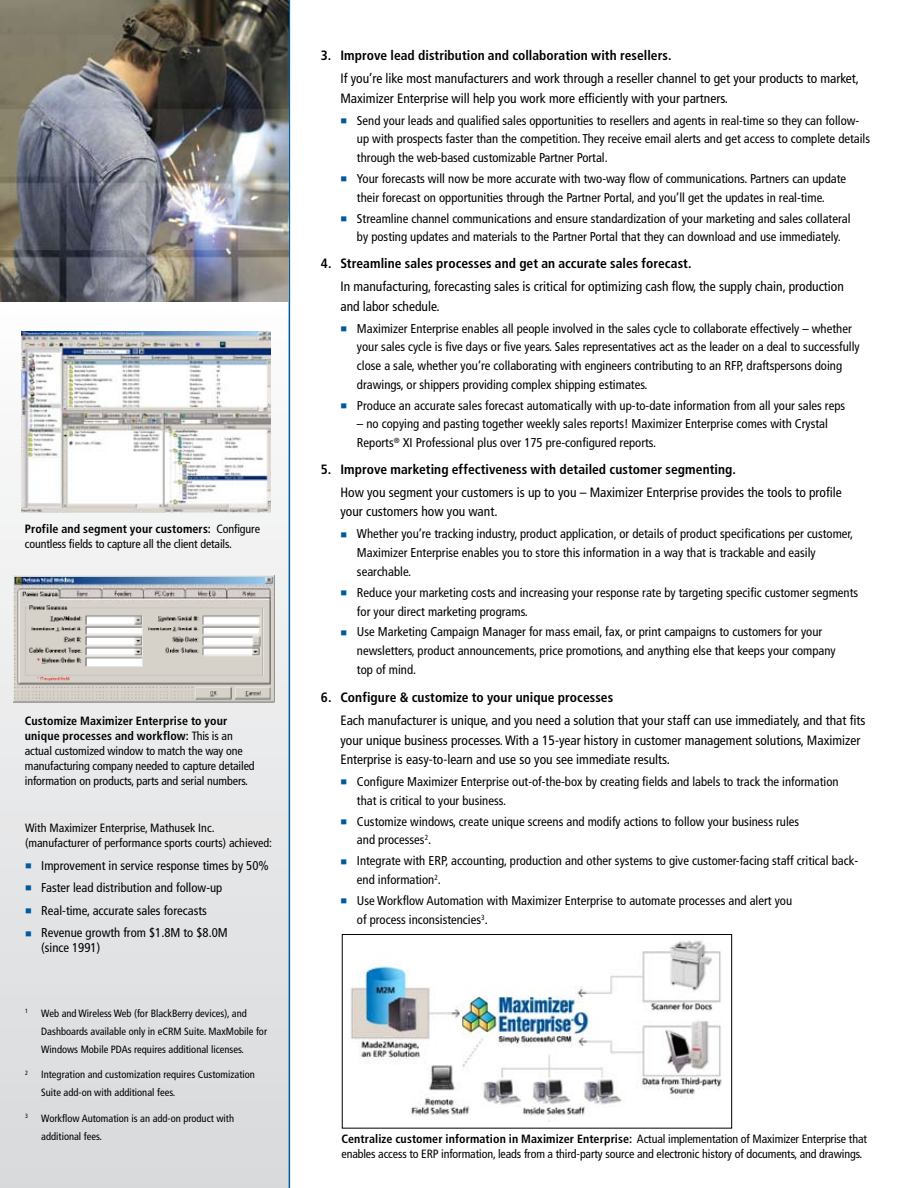
<style>
.page{position:relative;width:918px;height:1188px;background:#fff}
.page>*{position:absolute;margin:0;border:0;box-sizing:border-box;transform-origin:0 0}
.t1{font:condensed 13.5px/19.5px "Frutiger LT Std";color:#000}
.t2{font:700 condensed 13.5px "Frutiger LT Std";letter-spacing:.005em;color:#000}
.t3{font:condensed 12.75px/18.8px "Frutiger LT Std";color:#000}
.t4{font:condensed 12px/15px "Frutiger LT Std";letter-spacing:-.01em;color:#000}
.t5{font:condensed 10.5px/18px "Frutiger LT Std";color:#000}
.t6{font:condensed 6.15px "Frutiger LT Std";color:#000}
.s1{font-weight:700}
.s2{color:#005a9c}
</style>
<div class="page">
<div style="left:0;top:302px;width:289px;height:886px;background:linear-gradient(to bottom,#fbfbfb,#d7d9da)"></div>
<hr style="left:289px;top:0;width:1px;height:1188px;background:#005a9c">
<img style="left:22px;top:331px;width:249px;height:181px">
<img style="left:0;top:0;width:289px;height:302px">
<img style="left:13px;top:576px;width:261px;height:127px">
<img style="left:350px;top:940px;width:372px;height:181px">
<div style="left:342px;top:934px;width:390px;height:195px;border:1px solid #000"></div>
<p class="t4" style="left:25px;top:522px;width:237px"><span class="s1">Profile and segment your customers:</span> Configure countless fields to capture all the client details.</p>
<p class="t4" style="left:25px;top:714px;width:231px"><span class="s1">Customize Maximizer Enterprise to your unique processes and workflow:</span> This is an actual customized window to match the way one manufacturing company needed to capture detailed information on products, parts and serial numbers.</p>
<p class="t4" style="left:25px;top:820px;width:249px">With Maximizer Enterprise, Mathusek Inc. (manufacturer of performance sports courts) achieved:</p>
<p class="t3" style="left:25px;top:856px;width:245px"><span class="s2">■</span> Improvement in service response times by 50%</p>
<p class="t3" style="left:25px;top:878px;width:199px"><span class="s2">■</span> Faster lead distribution and follow-up</p>
<p class="t3" style="left:25px;top:901px;width:183px"><span class="s2">■</span> Real-time, accurate sales forecasts</p>
<p class="t3" style="left:41px;top:925px;width:188px;line-height:15px;text-indent:-16px"><span class="s2">■</span> Revenue growth from $1.8M to $8.0M (since 1991)</p>
<p class="t6" style="left:25px;top:1008px;width:4px">1</p>
<p class="t5" style="left:41px;top:1004px;width:227px">Web and Wireless Web (for BlackBerry devices), and<br>Dashboards available only in eCRM Suite. MaxMobile for<br>Windows Mobile PDAs requires additional licenses.</p>
<p class="t6" style="left:25px;top:1069px;width:4px">2</p>
<p class="t5" style="left:41px;top:1066px;width:215px">Integration and customization requires Customization<br>Suite add-on with additional fees.</p>
<p class="t6" style="left:25px;top:1113px;width:4px">3</p>
<p class="t5" style="left:41px;top:1109px;width:194px">Workflow Automation is an add-on product with additional fees.</p>
<p class="t2" style="left:321px;top:48px;width:352px">3. Improve lead distribution and collaboration with resellers.</p>
<p class="t1" style="left:340px;top:69px;width:520px">If you’re like most manufacturers and work through a reseller channel to get your products to market,<br>Maximizer Enterprise will help you work more efficiently with your partners.</p>
<p class="t3" style="left:357px;top:111px;width:515px;text-indent:-16px"><span class="s2">■</span> Send your leads and qualified sales opportunities to resellers and agents in real-time so they can follow&shy;up with prospects faster than the competition. They receive email alerts and get access to complete details through the web-based customizable Partner Portal.</p>
<p class="t3" style="left:340px;top:169px;width:507px;text-align:center"><span class="s2">■</span> Your forecasts will now be more accurate with two-way flow of communications. Partners can update their forecast on opportunities through the Partner Portal, and you’ll get the updates in real-time.</p>
<p class="t3" style="left:340px;top:209px;width:512px;text-align:center"><span class="s2">■</span> Streamline channel communications and ensure standardization of your marketing and sales collateral by posting updates and materials to the Partner Portal that they can download and use immediately.</p>
<p class="t2" style="left:321px;top:256px;width:372px">4. Streamline sales processes and get an accurate sales forecast.</p>
<p class="t1" style="left:340px;top:277px;width:505px">In manufacturing, forecasting sales is critical for optimizing cash flow, the supply chain, production and labor schedule.</p>
<p class="t3" style="left:357px;top:319px;width:504px;text-indent:-16px"><span class="s2">■</span> Maximizer Enterprise enables all people involved in the sales cycle to collaborate effectively – whether your sales cycle is five days or five years. Sales representatives act as the leader on a deal to successfully close a sale, whether you’re collaborating with engineers contributing to an RFP, draftspersons doing drawings, or shippers providing complex shipping estimates.</p>
<p class="t3" style="left:340px;top:396px;width:506px"><span class="s2">■</span> Produce an accurate sales forecast automatically with up-to-date information from all your sales reps</p>
<p class="t3" style="left:357px;top:415px;width:472px">– no copying and pasting together weekly sales reports! Maximizer Enterprise comes with Crystal<br>Reports<sup>®</sup> XI Professional plus over 175 pre-configured reports.</p>
<p class="t2" style="left:321px;top:461px;width:417px">5. Improve marketing effectiveness with detailed customer segmenting.</p>
<p class="t1" style="left:340px;top:483px;width:503px">How you segment your customers is up to you – Maximizer Enterprise provides the tools to profile your customers how you want.</p>
<p class="t3" style="left:357px;top:525px;width:498px;text-indent:-16px"><span class="s2">■</span> Whether you’re tracking industry, product application, or details of product specifications per customer,<br>Maximizer Enterprise enables you to store this information in a way that is trackable and easily searchable.</p>
<p class="t3" style="left:357px;top:583px;width:503px;text-indent:-16px"><span class="s2">■</span> Reduce your marketing costs and increasing your response rate by targeting specific customer segments for your direct marketing programs.</p>
<p class="t3" style="left:357px;top:623px;width:480px;text-indent:-16px"><span class="s2">■</span> Use Marketing Campaign Manager for mass email, fax, or print campaigns to customers for your newsletters, product announcements, price promotions, and anything else that keeps your company top of mind.</p>
<p class="t2" style="left:321px;top:690px;width:294px">6. Configure &amp; customize to your unique processes</p>
<p class="t1" style="left:340px;top:711px;width:527px">Each manufacturer is unique, and you need a solution that your staff can use immediately, and that fits your unique business processes. With a 15-year history in customer management solutions, Maximizer<br>Enterprise is easy-to-learn and use so you see immediate results.</p>
<p class="t3" style="left:357px;top:772px;width:483px;text-indent:-16px"><span class="s2">■</span> Configure Maximizer Enterprise out-of-the-box by creating fields and labels to track the information that is critical to your business.</p>
<p class="t3" style="left:357px;top:812px;width:444px;text-indent:-16px"><span class="s2">■</span> Customize windows, create unique screens and modify actions to follow your business rules and processes<sup>2</sup>.</p>
<p class="t3" style="left:357px;top:852px;width:503px;text-indent:-16px"><span class="s2">■</span> Integrate with ERP, accounting, production and other systems to give customer-facing staff critical back&shy;end information<sup>2</sup>.</p>
<p class="t3" style="left:357px;top:891px;width:437px;text-indent:-16px"><span class="s2">■</span> Use Workflow Automation with Maximizer Enterprise to automate processes and alert you of process inconsistencies<sup>3</sup>.</p>
<p class="t4" style="left:341px;top:1131px;width:527px"><span class="s1">Centralize customer information in Maximizer Enterprise:</span> Actual implementation of Maximizer Enterprise that enables access to ERP information, leads from a third-party source and electronic history of documents, and drawings.</p>
</div>
